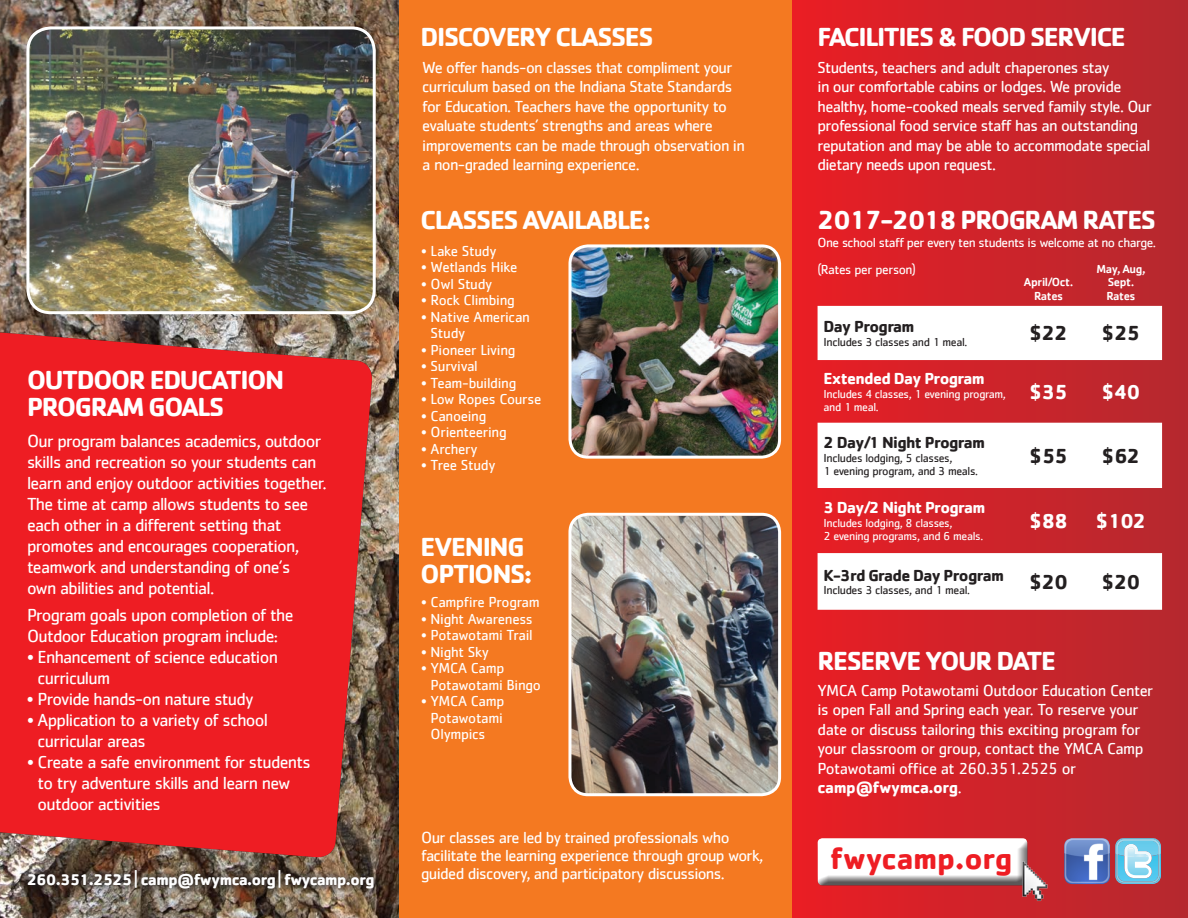
<style>
.page{position:relative;width:1188px;height:918px;background:#fff}
.page>*{position:absolute;margin:0;border:0;box-sizing:border-box;transform-origin:0 0}
.t1{font:700 30.9px "Cachet";letter-spacing:-.01em;color:#ee1d23}
.t2{font:700 27.15px "Cachet";letter-spacing:-.05em;color:#fff}
.t3{font:700 27px/27px "Cachet";letter-spacing:-.05em;color:#fff}
.t4{font:700 21px "Cachet";letter-spacing:-.04em;color:#231f20}
.t5{font:700 21px "Cachet";letter-spacing:-.04em;color:#fff}
.t6{font:18px/21px "Cachet";letter-spacing:-.04em;color:#fff}
.t7{font:16.5px/19.5px "Cachet";letter-spacing:-.04em;color:#fff}
.t8{font:700 16.5px "Cachet";letter-spacing:-.04em;color:#231f20}
.t9{font:700 16.5px "Cachet";letter-spacing:-.04em;color:#fff}
.t10{font:700 15.9px "Cachet";letter-spacing:-.03em;color:#fff}
.t11{font:15px/16.5px "Cachet";letter-spacing:-.02em;color:#fff}
.t12{font:13.5px "Cachet";letter-spacing:-.04em;color:#fff}
.t13{font:12px/13.5px "Cachet";letter-spacing:-.03em;color:#231f20}
.t14{font:12px/13.5px "Cachet";letter-spacing:-.03em;color:#fff}
.t15{font:500 12px/13.5px "Cachet";letter-spacing:-.03em;color:#fff;text-align:center}
.s1{font-weight:400;font-size:18.75px}
.s2{font-weight:700}
</style>
<div class="page">
<img style="left:0;top:0;width:400px;height:918px">
<div style="left:791px;top:0;width:397px;height:918px;background:linear-gradient(to right,#ea1e25,#b4292f)"></div>
<div style="left:400px;top:0;width:392px;height:918px;background:#f47921"></div>
<svg style="left:818px;top:306px;width:344px;height:304px"></svg>
<div style="left:816px;top:835px;width:212px;height:46px;background:#fff;opacity:.75"></div>
<div style="left:816px;top:839px;width:212px;height:47px;background:#231f20;opacity:.75"></div>
<svg style="left:1115px;top:838px;width:46px;height:46px"></svg>
<img style="left:1064px;top:838px;width:46px;height:46px">
<img style="left:1018px;top:856px;width:32px;height:50px">
<img style="left:570px;top:248px;width:210px;height:209px">
<div style="left:569px;top:244px;width:212px;height:215px;border:3px solid #fff;border-radius:18px"></div>
<img style="left:28px;top:28px;width:346px;height:285px">
<div style="left:26px;top:26px;width:350px;height:288px;border:3px solid #fff;border-radius:23px"></div>
<img style="left:572px;top:517px;width:208px;height:278px">
<div style="left:568px;top:513px;width:213px;height:283px;border:3px solid #fff;border-radius:18px"></div>
<svg style="left:0;top:331px;width:373px;height:528px;fill:#ee1d23"></svg>
<svg style="left:21px;top:862px;width:360px;height:34px"></svg>
<p class="t3" style="left:27px;top:366px;width:259px">OUTDOOR EDUCATION<br>PROGRAM GOALS</p>
<p class="t6" style="left:27px;top:430px;width:301px">Our program balances academics, outdoor skills and recreation so your students can learn and enjoy outdoor activities together.<br>The time at camp allows students to see each other in a different setting that promotes and encourages cooperation, teamwork and understanding of one’s<br>own abilities and potential.</p>
<p class="t6" style="left:27px;top:605px;width:268px">Program goals upon completion of the<br>Outdoor Education program include:</p>
<p class="t6" style="left:38px;top:647px;width:242px;text-indent:-11px">• Enhancement of science education curriculum</p>
<p class="t6" style="left:27px;top:689px;width:228px">• Provide hands-on nature study</p>
<p class="t6" style="left:38px;top:710px;width:232px;text-indent:-11px">• Application to a variety of school curricular areas</p>
<p class="t6" style="left:38px;top:752px;width:274px;text-indent:-11px">• Create a safe environment for students to try adventure skills and learn new outdoor activities</p>
<p class="t10" style="left:27px;top:869px;width:349px">260.351.2525 <span class="s1">|</span> camp@fwymca.org <span class="s1">|</span> fwycamp.org</p>
<p class="t3" style="left:421px;top:22px;width:234px">DISCOVERY CLASSES</p>
<p class="t7" style="left:422px;top:57px;width:324px">We offer hands-on classes that compliment your curriculum based on the Indiana State Standards for Education. Teachers have the opportunity to evaluate students’ strengths and areas where improvements can be made through observation in a non-graded learning experience.</p>
<p class="t3" style="left:421px;top:206px;width:232px">CLASSES AVAILABLE:</p>
<p class="t11" style="left:421px;top:242px;width:77px">• Lake Study</p>
<p class="t11" style="left:421px;top:259px;width:98px">• Wetlands Hike</p>
<p class="t11" style="left:421px;top:275px;width:73px">• Owl Study</p>
<p class="t11" style="left:421px;top:292px;width:95px">• Rock Climbing</p>
<p class="t11" style="left:431px;top:308px;width:101px;text-indent:-9px">• Native American<br>Study</p>
<p class="t11" style="left:421px;top:341px;width:96px">• Pioneer Living</p>
<p class="t11" style="left:421px;top:358px;width:58px">• Survival</p>
<p class="t11" style="left:421px;top:374px;width:97px">• Team-building</p>
<p class="t11" style="left:421px;top:391px;width:122px">• Low Ropes Course</p>
<p class="t11" style="left:421px;top:407px;width:67px">• Canoeing</p>
<p class="t11" style="left:421px;top:424px;width:87px">• Orienteering</p>
<p class="t11" style="left:421px;top:440px;width:58px">• Archery</p>
<p class="t11" style="left:421px;top:457px;width:76px">• Tree Study</p>
<p class="t3" style="left:421px;top:532px;width:113px">EVENING<br>OPTIONS:</p>
<p class="t11" style="left:421px;top:594px;width:120px">• Campfire Program</p>
<p class="t11" style="left:421px;top:610px;width:113px">• Night Awareness</p>
<p class="t11" style="left:421px;top:627px;width:113px">• Potawotami Trail</p>
<p class="t11" style="left:421px;top:643px;width:69px">• Night Sky</p>
<p class="t11" style="left:431px;top:660px;width:112px;text-indent:-9px">• YMCA Camp<br>Potawotami Bingo</p>
<p class="t11" style="left:431px;top:693px;width:75px;text-align:justify;text-indent:-9px">• YMCA Camp Potawotami Olympics</p>
<p class="t7" style="left:421px;top:829px;width:344px;line-height:18px">Our classes are led by trained professionals who facilitate the learning experience through group work, guided discovery, and participatory discussions.</p>
<p class="t3" style="left:818px;top:22px;width:310px">FACILITIES &amp; FOOD SERVICE</p>
<p class="t7" style="left:818px;top:57px;width:336px">Students, teachers and adult chaperones stay<br>in our comfortable cabins or lodges. We provide healthy, home-cooked meals served family style. Our professional food service staff has an outstanding reputation and may be able to accommodate special dietary needs upon request.</p>
<p class="t2" style="left:818px;top:203px;width:340px">2017-2018 PROGRAM RATES</p>
<p class="t12" style="left:818px;top:235px;width:340px">One school staff per every ten students is welcome at no charge.</p>
<p class="t12" style="left:818px;top:262px;width:100px">(Rates per person)</p>
<p class="t15" style="left:1024px;top:275px;width:51px">April/Oct.<br>Rates</p>
<p class="t15" style="left:1096px;top:262px;width:51px">May, Aug,<br>Sept.<br>Rates</p>
<p class="t8" style="left:824px;top:316px;width:93px">Day Program</p>
<p class="t13" style="left:824px;top:335px;width:145px">Includes 3 classes and 1 meal.</p>
<p class="t4" style="left:1030px;top:320px;width:40px">$22</p>
<p class="t4" style="left:1102px;top:320px;width:40px">$25</p>
<p class="t9" style="left:824px;top:368px;width:163px">Extended Day Program</p>
<p class="t14" style="left:824px;top:387px;width:184px">Includes 4 classes, 1 evening program, and 1 meal.</p>
<p class="t5" style="left:1030px;top:378px;width:40px">$35</p>
<p class="t5" style="left:1102px;top:378px;width:40px">$40</p>
<p class="t8" style="left:824px;top:432px;width:163px">2 Day/1 Night Program</p>
<p class="t13" style="left:824px;top:451px;width:156px">Includes lodging, 5 classes,<br>1 evening program, and 3 meals.</p>
<p class="t4" style="left:1030px;top:442px;width:40px">$55</p>
<p class="t4" style="left:1102px;top:442px;width:40px">$62</p>
<p class="t9" style="left:824px;top:497px;width:163px">3 Day/2 Night Program</p>
<p class="t14" style="left:824px;top:516px;width:161px">Includes lodging, 8 classes,<br>2 evening programs, and 6 meals.</p>
<p class="t5" style="left:1029px;top:507px;width:40px">$88</p>
<p class="t5" style="left:1096px;top:507px;width:52px">$102</p>
<p class="t8" style="left:824px;top:565px;width:182px">K-3rd Grade Day Program</p>
<p class="t13" style="left:824px;top:583px;width:148px">Includes 3 classes, and 1 meal.</p>
<p class="t4" style="left:1029px;top:568px;width:40px">$20</p>
<p class="t4" style="left:1102px;top:568px;width:40px">$20</p>
<p class="t3" style="left:818px;top:647px;width:240px">RESERVE YOUR DATE</p>
<p class="t7" style="left:818px;top:680px;width:337px">YMCA Camp Potawotami Outdoor Education Center is open Fall and Spring each year. To reserve your date or discuss tailoring this exciting program for your classroom or group, contact the YMCA Camp Potawotami office at 260.351.2525 or <span class="s2">camp@fwymca.org</span>.</p>
<p class="t1" style="left:831px;top:838px;width:183px">fwycamp.org</p>
</div>
